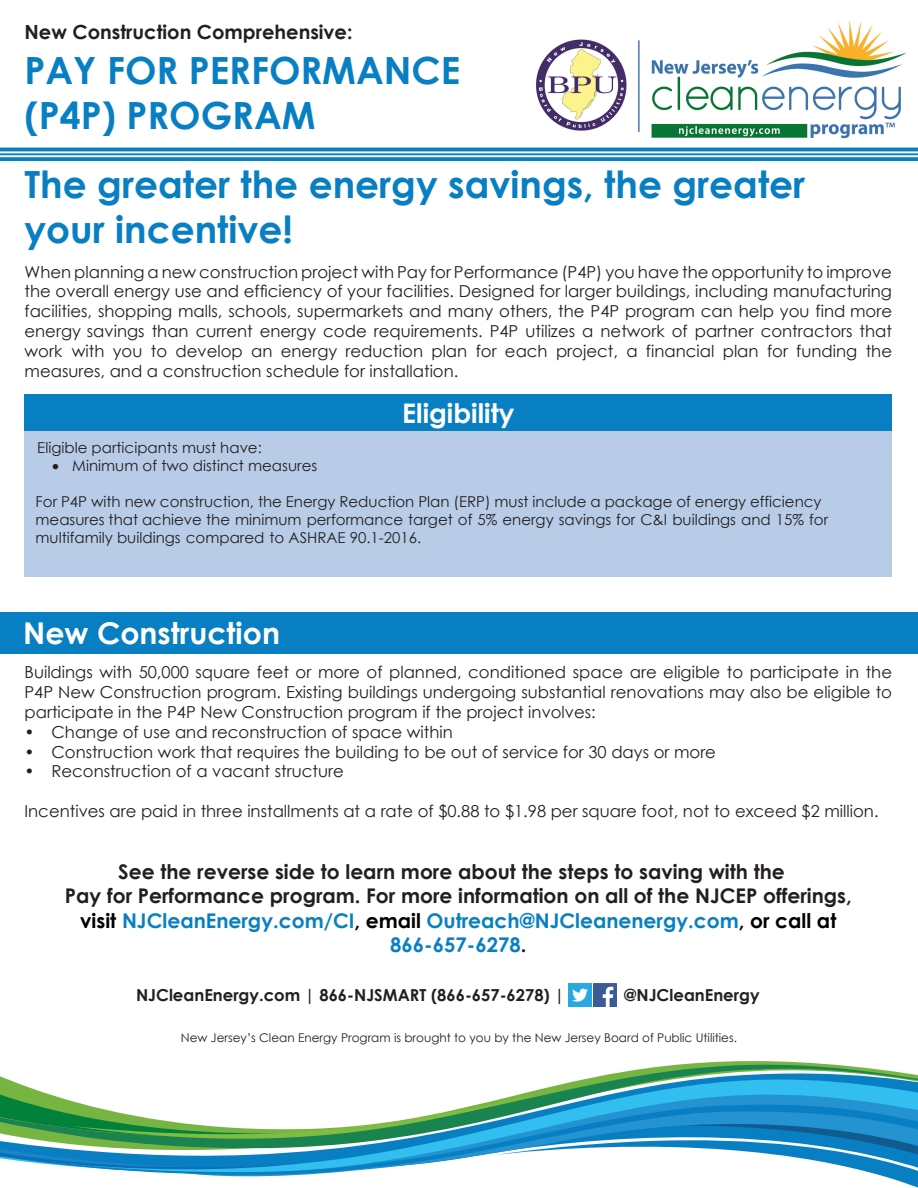
<style>
.page{position:relative;width:918px;height:1188px;background:#fff}
.page>*{position:absolute;margin:0;border:0;box-sizing:border-box;transform-origin:0 0}
.t1{font:700 37.5px/45px "Century Gothic";color:#097fc3}
.t2{font:700 30px "Century Gothic";color:#fff}
.t3{font:700 27px "Century Gothic";color:#fff}
.t4{font:700 20.25px "Century Gothic";color:#231f20}
.t5{font:700 20.25px "Century Gothic";color:#097fc3}
.t6{font:700 19.5px "Century Gothic";color:#231f20}
.t7{font:16.5px/19.8px "Century Gothic";color:#231f20;text-align:justify}
.t8{font:700 16.5px "Century Gothic";color:#231f20}
.t9{font:15px/18px "Century Gothic";color:#231f20}
.t10{font:12px "Century Gothic";color:#231f20}
.s1{color:#000}
.s2{color:#231f20}
</style>
<div class="page">
<img style="left:528px;top:20px;width:384px;height:136px">
<div style="left:0;top:612px;width:918px;height:41px;background:#097fc3"></div>
<img style="left:569px;top:983px;width:48px;height:23px">
<div style="left:25px;top:394px;width:867px;height:37px;background:#097fc3"></div>
<div style="left:25px;top:431px;width:867px;height:145px;background:#b8cce8"></div>
<hr style="left:0;top:148px;width:918px;height:3px;background:#097fc3">
<hr style="left:0;top:153px;width:918px;height:2px;background:#097fc3">
<svg style="left:0;top:157px;width:918px;height:4px;background:#1585c6"></svg>
<svg style="left:649px;top:1065px;width:217px;height:3px"></svg>
<svg style="left:623px;top:1068px;width:274px;height:4px"></svg>
<svg style="left:0;top:1072px;width:918px;height:116px"></svg>
<p class="t6" style="left:25px;top:17px;width:329px">New Construction Comprehensive:</p>
<p class="t1" style="left:25px;top:46px;width:437px">PAY FOR PERFORMANCE (P4P) PROGRAM</p>
<p class="t1" style="left:25px;top:160px;width:782px">The greater the energy savings, the greater your incentive!</p>
<p class="t7" style="left:25px;top:262px;width:869px">When planning a new construction project with Pay for Performance (P4P) you have the opportunity to improve the overall energy use and efficiency of your facilities. Designed for larger buildings, including manufacturing facilities, shopping malls, schools, supermarkets and many others, the P4P program can help you find more energy savings than current energy code requirements. P4P utilizes a network of partner contractors that work with you to develop an energy reduction plan for each project, a financial plan for funding the measures, and a construction schedule for installation.</p>
<p class="t3" style="left:402px;top:392px;width:114px">Eligibility</p>
<p class="t9" style="left:37px;top:438px;width:226px">Eligible participants must have:</p>
<p class="t9" style="left:52px;top:456px;width:266px">• Minimum of two distinct measures</p>
<p class="t9" style="left:36px;top:492px;width:794px">For P4P with new construction, the Energy Reduction Plan (ERP) must include a package of energy efficiency measures that achieve the minimum performance target of 5% energy savings for C&amp;I buildings and 15% for multifamily buildings compared to ASHRAE 90.1-2016.</p>
<p class="t2" style="left:23px;top:610px;width:258px">New Construction</p>
<p class="t7" style="left:25px;top:662px;width:869px">Buildings with 50,000 square feet or more of planned, conditioned space are eligible to participate in the P4P New Construction program. Existing buildings undergoing substantial renovations may also be eligible to participate in the P4P New Construction program if the project involves:</p>
<p class="t7" style="left:25px;top:722px;width:430px">• Change of use and reconstruction of space within</p>
<p class="t7" style="left:25px;top:742px;width:693px">• Construction work that requires the building to be out of service for 30 days or more</p>
<p class="t7" style="left:25px;top:761px;width:321px">• Reconstruction of a vacant structure</p>
<p class="t7" style="left:25px;top:801px;width:856px">Incentives are paid in three installments at a rate of $0.88 to $1.98 per square foot, not to exceed $2 million.</p>
<p class="t4" style="left:118px;top:856px;width:668px">See the reverse side to learn more about the steps to saving with the</p>
<p class="t4" style="left:65px;top:881px;width:788px">Pay for Performance program. For more information on all of the NJCEP offerings,</p>
<p class="t5" style="left:80px;top:905px;width:758px"><span class="s1">visit</span> NJCleanEnergy.com/CI<span class="s1">, email</span> Outreach@NJCleanenergy.com<span class="s1">, or call at</span></p>
<p class="t5" style="left:390px;top:929px;width:138px">866-657-6278<span class="s2">.</span></p>
<p class="t8" style="left:136px;top:982px;width:430px">NJCleanEnergy.com | 866-NJSMART (866-657-6278) |</p>
<p class="t8" style="left:624px;top:982px;width:137px">@NJCleanEnergy</p>
<p class="t10" style="left:181px;top:1030px;width:558px">New Jersey’s Clean Energy Program is brought to you by the New Jersey Board of Public Utilities.</p>
</div>
